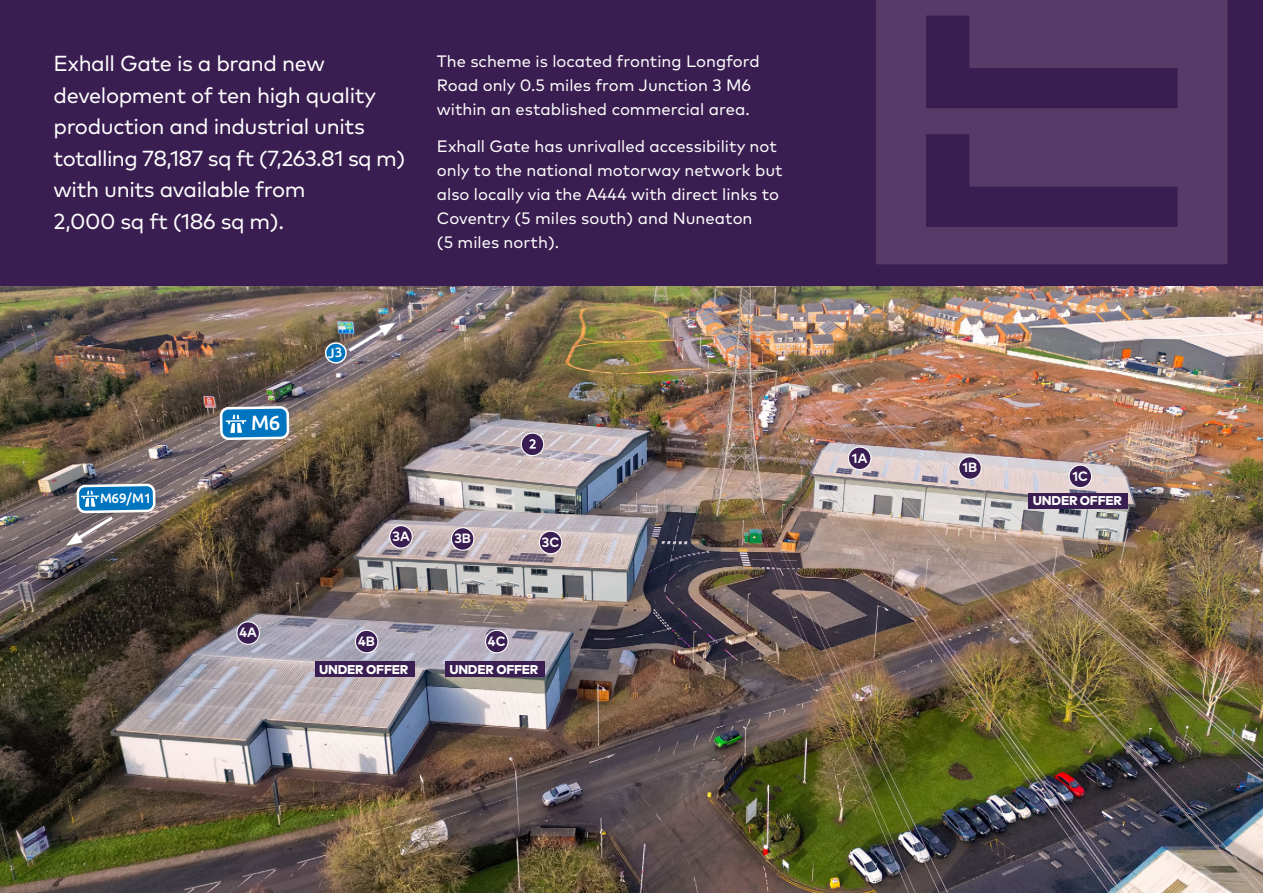
<style>
.page{position:relative;width:1263px;height:893px;background:#fff}
.page>*{position:absolute;margin:0;border:0;box-sizing:border-box;transform-origin:0 0}
.t1{font:21.75px/31.5px "Mark OT";letter-spacing:-.02em;color:#fff}
.t2{font:16.5px/24px "Mark OT";color:#fff}
.t3{font:500 13.5px "Ubuntu";color:#fff}
.t4{font:800 12.75px "Mark OT";letter-spacing:-.02em;color:#fff}
</style>
<div class="page">
<img style="left:0;top:286px;width:1263px;height:607px">
<div style="left:0;top:0;width:1263px;height:286px;background:#3a1e51"></div>
<svg style="left:876px;top:0;width:351px;height:264px;fill:#573a67"></svg>
<div style="left:521px;top:433px;width:23px;height:23px;background:#3a1e51;border-radius:50%"></div>
<div style="left:521px;top:433px;width:23px;height:23px;border:1px solid #fff;border-radius:50%"></div>
<svg style="left:529px;top:439px;width:7px;height:10px"></svg>
<svg style="left:848px;top:447px;width:23px;height:23px"></svg>
<div style="left:848px;top:446px;width:24px;height:24px;border:1px solid #fff;border-radius:50%"></div>
<div style="left:959px;top:457px;width:22px;height:22px;background:#3a1e51;border-radius:50%"></div>
<div style="left:958px;top:456px;width:24px;height:24px;border:1px solid #fff;border-radius:50%"></div>
<svg style="left:1069px;top:465px;width:23px;height:23px"></svg>
<div style="left:1068px;top:464px;width:24px;height:24px;border:1px solid #fff;border-radius:50%"></div>
<svg style="left:390px;top:525px;width:22px;height:23px"></svg>
<div style="left:389px;top:525px;width:24px;height:24px;border:1px solid #fff;border-radius:50%"></div>
<svg style="left:451px;top:528px;width:23px;height:22px"></svg>
<div style="left:451px;top:527px;width:24px;height:24px;border:1px solid #fff;border-radius:50%"></div>
<svg style="left:539px;top:531px;width:23px;height:23px"></svg>
<div style="left:539px;top:531px;width:23px;height:23px;border:1px solid #fff;border-radius:50%"></div>
<svg style="left:237px;top:622px;width:22px;height:22px"></svg>
<div style="left:236px;top:621px;width:24px;height:24px;border:1px solid #fff;border-radius:50%"></div>
<svg style="left:355px;top:630px;width:23px;height:23px"></svg>
<div style="left:355px;top:630px;width:24px;height:23px;border:1px solid #fff;border-radius:50%"></div>
<svg style="left:485px;top:630px;width:23px;height:23px"></svg>
<div style="left:485px;top:630px;width:24px;height:23px;border:1px solid #fff;border-radius:50%"></div>
<img style="left:75px;top:286px;width:82px;height:515px">
<svg style="left:66px;top:485px;width:88px;height:61px"></svg>
<svg style="left:326px;top:343px;width:20px;height:20px"></svg>
<div style="left:325px;top:342px;width:22px;height:22px;border:2px solid #fff;border-radius:50%"></div>
<div style="left:445px;top:662px;width:99px;height:15px;background:#3a1e51"></div>
<div style="left:315px;top:662px;width:99px;height:15px;background:#3a1e51"></div>
<div style="left:1029px;top:493px;width:99px;height:15px;background:#3a1e51"></div>
<svg style="left:852px;top:453px;width:15px;height:10px"></svg>
<svg style="left:1073px;top:471px;width:15px;height:10px"></svg>
<svg style="left:393px;top:532px;width:17px;height:9px"></svg>
<svg style="left:454px;top:534px;width:17px;height:9px"></svg>
<svg style="left:542px;top:537px;width:17px;height:10px"></svg>
<svg style="left:240px;top:628px;width:17px;height:9px"></svg>
<svg style="left:358px;top:636px;width:17px;height:10px"></svg>
<svg style="left:488px;top:636px;width:17px;height:10px"></svg>
<svg style="left:218px;top:406px;width:73px;height:34px"></svg>
<svg style="left:328px;top:323px;width:68px;height:35px"></svg>
<h1 class="t1" style="left:54px;top:47px;width:353px">Exhall Gate is a brand new development of ten high quality production and industrial units totalling 78,187 sq ft (7,263.81 sq m) with units available from<br>2,000 sq ft (186 sq m).</h1>
<p class="t2" style="left:437px;top:49px;width:324px">The scheme is located fronting Longford<br>Road only 0.5 miles from Junction 3 M6 within an established commercial area.</p>
<p class="t2" style="left:437px;top:134px;width:347px">Exhall Gate has unrivalled accessibility not only to the national motorway network but also locally via the A444 with direct links to Coventry (5 miles south) and Nuneaton<br>(5 miles north).</p>
<p class="t3" style="left:100px;top:490px;width:53px;rotate:-1deg">M69/M1</p>
<p class="t4" style="left:319px;top:661px;width:91px">UNDER OFFER</p>
<p class="t4" style="left:449px;top:661px;width:91px">UNDER OFFER</p>
<p class="t4" style="left:1033px;top:492px;width:91px">UNDER OFFER</p>
</div>
